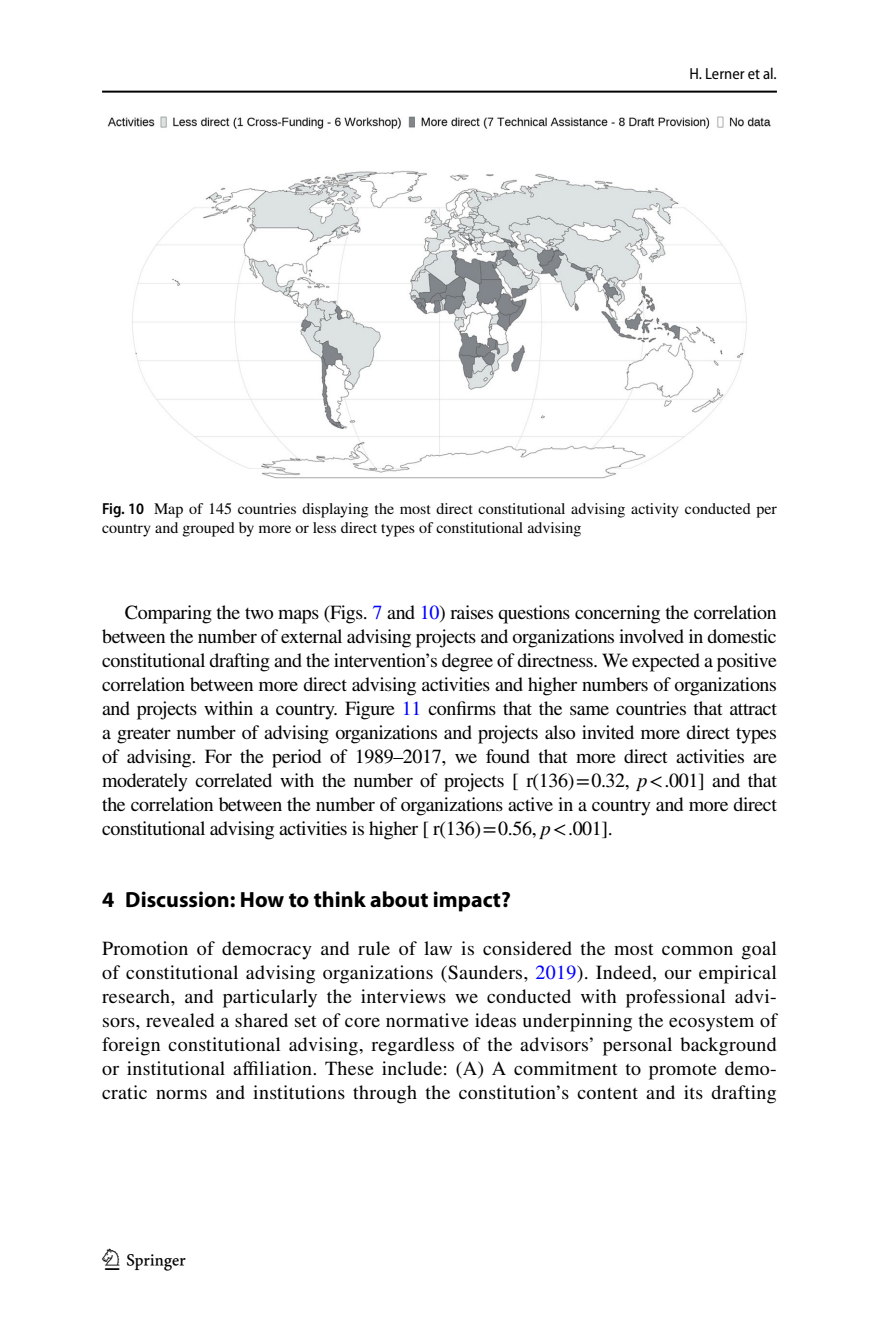
<style>
.page{position:relative;width:879px;height:1333px;background:#fff}
.page>*{position:absolute;margin:0;border:0;box-sizing:border-box;transform-origin:0 0}
.t1{font:30px "Springnew Regular 4";color:#000}
.t2{font:700 22px "Myriad Pro";color:#000}
.t3{font:20px/24px "STIX";letter-spacing:-.005em;color:#000;text-align:justify}
.t4{font:16px/19px "STIX";color:#000}
.t5{font:semi-condensed 16px "Myriad Pro";color:#000}
.s1{font-family:"Myriad Pro";font-weight:600;font-stretch:semi-condensed}
.s2{color:#00f}
.s3{font-style:italic}
</style>
<div class="page">
<hr style="left:102px;top:91px;width:675px;height:2px;background:#000">
<img style="left:108px;top:116px;width:663px;height:363px">
<p class="t5" style="left:689px;top:65px;width:89px">H. Lerner et al.</p>
<p class="t4" style="left:102px;top:500px;width:676px"><span class="s1">Fig. 10</span> Map of 145 countries displaying the most direct constitutional advising activity conducted per country and grouped by more or less direct types of constitutional advising</p>
<p class="t3" style="left:102px;top:601px;width:676px;text-indent:23px">Comparing the two maps (Figs. <span class="s2">7</span> and <span class="s2">10</span>) raises questions concerning the correlation between the number of external advising projects and organizations involved in domestic constitutional drafting and the intervention’s degree of directness. We expected a positive correlation between more direct advising activities and higher numbers of organizations and projects within a country. Figure <span class="s2">11</span> confirms that the same countries that attract a greater number of advising organizations and projects also invited more direct types of advising. For the period of 1989–2017, we found that more direct activities are moderately correlated with the number of projects [ r(136)=0.32, <span class="s3">p</span>&lt;.001] and that the correlation between the number of organizations active in a country and more direct constitutional advising activities is higher [ r(136)=0.56, <span class="s3">p</span>&lt;.001].</p>
<p class="t2" style="left:102px;top:885px;width:410px">4 Discussion: How to think about impact?</p>
<p class="t3" style="left:102px;top:937px;width:676px">Promotion of democracy and rule of law is considered the most common goal of constitutional advising organizations (Saunders, <span class="s2">2019</span>). Indeed, our empirical research, and particularly the interviews we conducted with professional advi&shy;sors, revealed a shared set of core normative ideas underpinning the ecosystem of foreign constitutional advising, regardless of the advisors’ personal background or institutional affiliation. These include: (A) A commitment to promote demo&shy;cratic norms and institutions through the constitution’s content and its drafting</p>
<h1 class="t1" style="left:105px;top:1248px;width:83px">1 3</h1>
</div>
